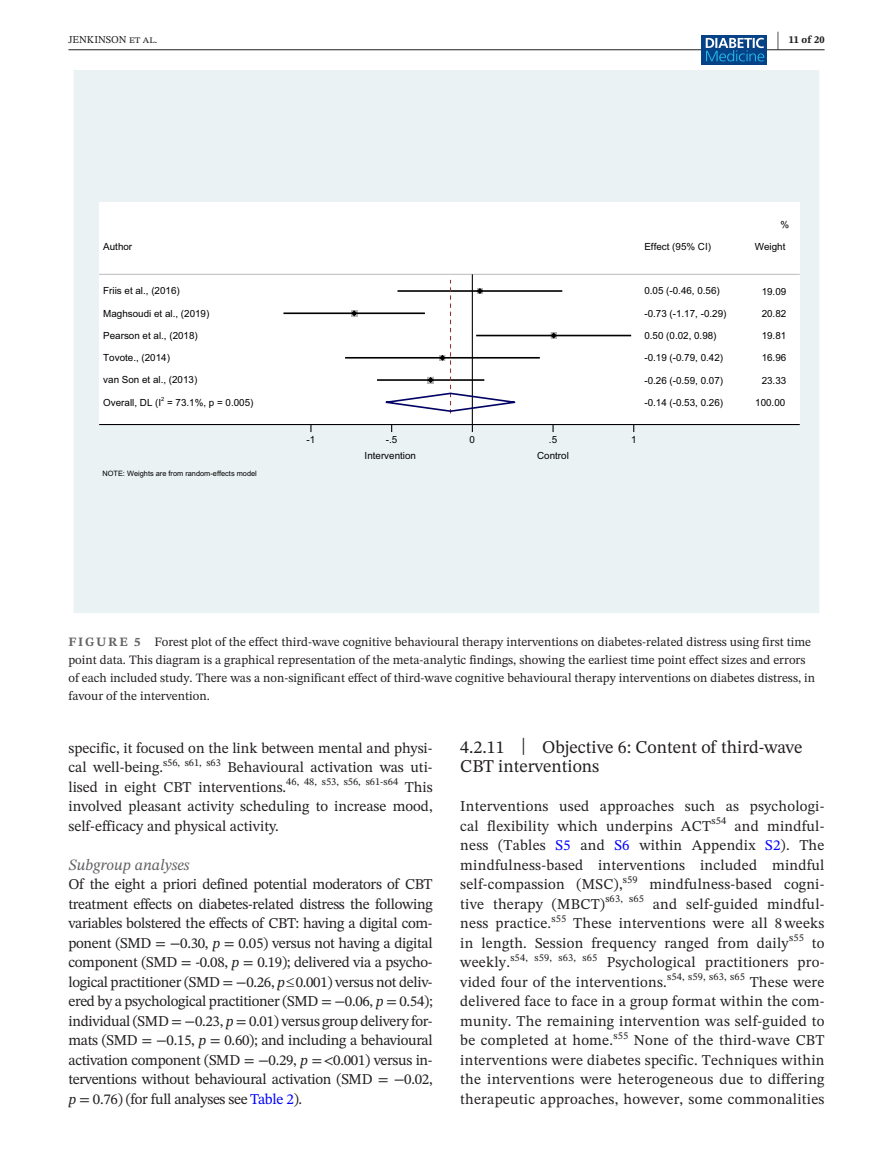
<style>
.page{position:relative;width:893px;height:1174px;background:#fff}
.page>*{position:absolute;margin:0;border:0;box-sizing:border-box;transform-origin:0 0}
.t1{font:700 21px "STIX Two Text";color:#231f20;scale:.42 1}
.t2{font:18px/19.5px "STIX Two Text";color:#231f20}
.t3{font:italic 15.75px "STIX Two Text";color:#636366}
.t4{font:15px/19.5px "STIX Two Text";letter-spacing:.015em;color:#231f20}
.t5{font:12.75px/18px "STIX Two Text";color:#231f20}
.t6{font:10.5px "STIX Two Text";letter-spacing:.015em;color:#231f20}
.t7{font:700 10.5px "STIX Two Text";color:#231f20}
.t8{font:9.9px "Arial";color:#000}
.t9{font:7.35px "Arial";color:#000}
.t10{font:5.7px "Arial";color:#000}
.s1{font-weight:700;color:#636366}
.s2{font-family:"STIX"}
.s3{font-style:italic}
.s4{color:#00f}
.s5{font-size:23.7px}
</style>
<div class="page">
<hr style="left:68px;top:49px;width:756px;height:1px;background:#231f20">
<div style="left:702px;top:35px;width:65px;height:30px;background:#054286"></div>
<svg style="left:706px;top:38px;width:58px;height:23px"></svg>
<div style="left:75px;top:71px;width:744px;height:541px;background:#eaf2f3"></div>
<div style="left:99px;top:202px;width:701px;height:222px;background:#fff"></div>
<hr style="left:99px;top:274px;width:701px;height:1px;background:#c0c0c0">
<hr style="left:377px;top:379px;width:107px;height:2px;background:#000">
<hr style="left:345px;top:357px;width:195px;height:1px;background:#000">
<hr style="left:476px;top:335px;width:155px;height:1px;background:#000">
<hr style="left:283px;top:312px;width:142px;height:2px;background:#000">
<hr style="left:397px;top:290px;width:165px;height:2px;background:#000">
<hr style="left:472px;top:274px;width:1px;height:150px;background:#000">
<svg style="left:550px;top:332px;width:8px;height:7px"></svg>
<svg style="left:350px;top:310px;width:8px;height:7px"></svg>
<svg style="left:385px;top:280px;width:141px;height:133px"></svg>
<hr style="left:99px;top:424px;width:701px;height:1px;background:#000">
<svg style="left:552px;top:425px;width:2px;height:7px"></svg>
<h1 class="t1" style="left:777px;top:24px;width:8px">|</h1>
<p class="t6" style="left:68px;top:32px;width:90px">JENKINSON et al.</p>
<p class="t7" style="left:789px;top:32px;width:37px">11 of 20</p>
<p class="t8" style="left:780px;top:217px;width:10px">%</p>
<p class="t8" style="left:103px;top:240px;width:30px">Author</p>
<p class="t8" style="left:644px;top:240px;width:68px">Effect (95% CI)</p>
<p class="t8" style="left:755px;top:240px;width:32px">Weight</p>
<p class="t8" style="left:103px;top:284px;width:78px">Friis et al., (2016)</p>
<p class="t8" style="left:644px;top:284px;width:77px">0.05 (-0.46, 0.56)</p>
<p class="t8" style="left:762px;top:284px;width:26px">19.09</p>
<p class="t8" style="left:103px;top:306px;width:108px">Maghsoudi et al., (2019)</p>
<p class="t8" style="left:644px;top:306px;width:84px">-0.73 (-1.17, -0.29)</p>
<p class="t8" style="left:762px;top:306px;width:26px">20.82</p>
<p class="t8" style="left:103px;top:329px;width:96px">Pearson et al., (2018)</p>
<p class="t8" style="left:644px;top:329px;width:74px">0.50 (0.02, 0.98)</p>
<p class="t8" style="left:762px;top:329px;width:26px">19.81</p>
<p class="t8" style="left:103px;top:351px;width:68px">Tovote., (2014)</p>
<p class="t8" style="left:644px;top:351px;width:80px">-0.19 (-0.79, 0.42)</p>
<p class="t8" style="left:762px;top:351px;width:26px">16.96</p>
<p class="t8" style="left:103px;top:373px;width:96px">van Son et al., (2013)</p>
<p class="t8" style="left:644px;top:373px;width:80px">-0.26 (-0.59, 0.07)</p>
<p class="t8" style="left:762px;top:373px;width:26px">23.33</p>
<p class="t10" style="left:161px;top:395px;width:5px">2</p>
<p class="t8" style="left:103px;top:395px;width:59px">Overall, DL (I</p>
<p class="t8" style="left:167px;top:395px;width:88px">= 73.1%, p = 0.005)</p>
<p class="t8" style="left:644px;top:395px;width:80px">-0.14 (-0.53, 0.26)</p>
<p class="t8" style="left:755px;top:395px;width:32px">100.00</p>
<p class="t8" style="left:307px;top:432px;width:10px">-1</p>
<p class="t8" style="left:386px;top:432px;width:13px">-.5</p>
<p class="t8" style="left:470px;top:432px;width:7px">0</p>
<p class="t8" style="left:549px;top:432px;width:10px">.5</p>
<p class="t8" style="left:631px;top:432px;width:7px">1</p>
<p class="t8" style="left:365px;top:448px;width:53px">Intervention</p>
<p class="t8" style="left:537px;top:448px;width:33px">Control</p>
<p class="t9" style="left:102px;top:468px;width:156px">NOTE: Weights are from random-effects model</p>
<p class="t5" style="left:68px;top:632px;width:748px"><span class="s1">FIGURE 5</span> Forest plot of the effect third-wave cognitive behavioural therapy interventions on diabetes-related distress using first time point data. This diagram is a graphical representation of the meta-analytic findings, showing the earliest time point effect sizes and errors of each included study. There was a non-significant effect of third-wave cognitive behavioural therapy interventions on diabetes distress, in favour of the intervention.</p>
<p class="t4" style="left:68px;top:738px;width:366px">specific, it focused on the link between mental and physi&shy;cal well-being.</p>
<p class="t6" style="left:163px;top:754px;width:60px">s56, s61, s63</p>
<p class="t4" style="left:68px;top:757px;width:366px;text-indent:159px">Behavioural activation was uti&shy;lised in eight CBT interventions.</p>
<p class="t6" style="left:286px;top:774px;width:113px">46, 48, s53, s56, s61-s64</p>
<p class="t4" style="left:68px;top:777px;width:366px;text-align:justify;text-indent:336px">This involved pleasant activity scheduling to increase mood, self-efficacy and physical activity.</p>
<p class="t3" style="left:68px;top:853px;width:123px">Subgroup analyses</p>
<p class="t4" style="left:68px;top:874px;width:366px;text-align:justify">Of the eight a priori defined potential moderators of CBT treatment effects on diabetes-related distress the following variables bolstered the effects of CBT: having a digital com&shy;ponent (SMD <span class="s2">=</span> −0.30, <span class="s3">p</span> <span class="s2">=</span> 0.05) versus not having a digital component (SMD <span class="s2">=</span> -0.08, <span class="s3">p</span> <span class="s2">=</span> 0.19); delivered via a psycho&shy;logical practitioner (SMD <span class="s2">=</span> −0.26, <span class="s3">p</span>≤0.001) versus not deliv&shy;ered by a psychological practitioner (SMD <span class="s2">=</span> −0.06, <span class="s3">p</span> <span class="s2">=</span> 0.54); individual (SMD <span class="s2">=</span> −0.23, <span class="s3">p</span> <span class="s2">=</span> 0.01) versus group delivery for&shy;mats (SMD <span class="s2">=</span> −0.15, <span class="s3">p</span> <span class="s2">=</span> 0.60); and including a behavioural activation component (SMD <span class="s2">=</span> −0.29, <span class="s3">p</span> <span class="s2">=&lt;</span>0.001) versus in&shy;terventions without behavioural activation (SMD <span class="s2">=</span> −0.02, <span class="s3">p</span> <span class="s2">=</span> 0.76) (for full analyses see <span class="s4">Table 2</span>).</p>
<p class="t2" style="left:460px;top:737px;width:344px">4.2.11 <span class="s5">|</span> Objective 6: Content of third-wave<br>CBT interventions</p>
<p class="t4" style="left:460px;top:796px;width:366px">Interventions used approaches such as psychologi&shy;cal flexibility which underpins ACT</p>
<p class="t6" style="left:711px;top:813px;width:16px">s54</p>
<p class="t4" style="left:460px;top:816px;width:366px;text-align:justify;text-indent:274px">and mindful&shy;ness (Tables <span class="s4">S5</span> and <span class="s4">S6</span> within Appendix <span class="s4">S2</span>). The mindfulness-based interventions included mindful self-compassion (MSC),</p>
<p class="t6" style="left:623px;top:871px;width:16px">s59</p>
<p class="t4" style="left:649px;top:874px;width:177px">mindfulness-based cogni-</p>
<p class="t4" style="left:460px;top:894px;width:146px">tive therapy (MBCT)</p>
<p class="t6" style="left:605px;top:891px;width:40px">s63, s65</p>
<p class="t4" style="left:653px;top:894px;width:173px">and self-guided mindful-</p>
<p class="t4" style="left:460px;top:913px;width:92px">ness practice.</p>
<p class="t6" style="left:551px;top:910px;width:16px">s55</p>
<p class="t4" style="left:460px;top:913px;width:366px;text-indent:113px">These interventions were all 8 weeks in length. Session frequency ranged from daily</p>
<p class="t6" style="left:789px;top:930px;width:16px">s55</p>
<p class="t4" style="left:812px;top:933px;width:14px">to</p>
<p class="t4" style="left:460px;top:952px;width:51px">weekly.</p>
<p class="t6" style="left:510px;top:949px;width:89px">s54, s59, s63, s65</p>
<p class="t4" style="left:460px;top:952px;width:366px;text-indent:146px">Psychological practitioners pro&shy;vided four of the interventions.</p>
<p class="t6" style="left:667px;top:969px;width:79px">s54, s59, s63, s65</p>
<p class="t4" style="left:460px;top:972px;width:366px;text-align:justify;text-indent:289px">These were delivered face to face in a group format within the com&shy;munity. The remaining intervention was self-guided to be completed at home.</p>
<p class="t6" style="left:613px;top:1027px;width:16px">s55</p>
<p class="t4" style="left:460px;top:1030px;width:366px;text-align:justify;text-indent:174px">None of the third-wave CBT interventions were diabetes specific. Techniques within the interventions were heterogeneous due to differing therapeutic approaches, however, some commonalities</p>
</div>
